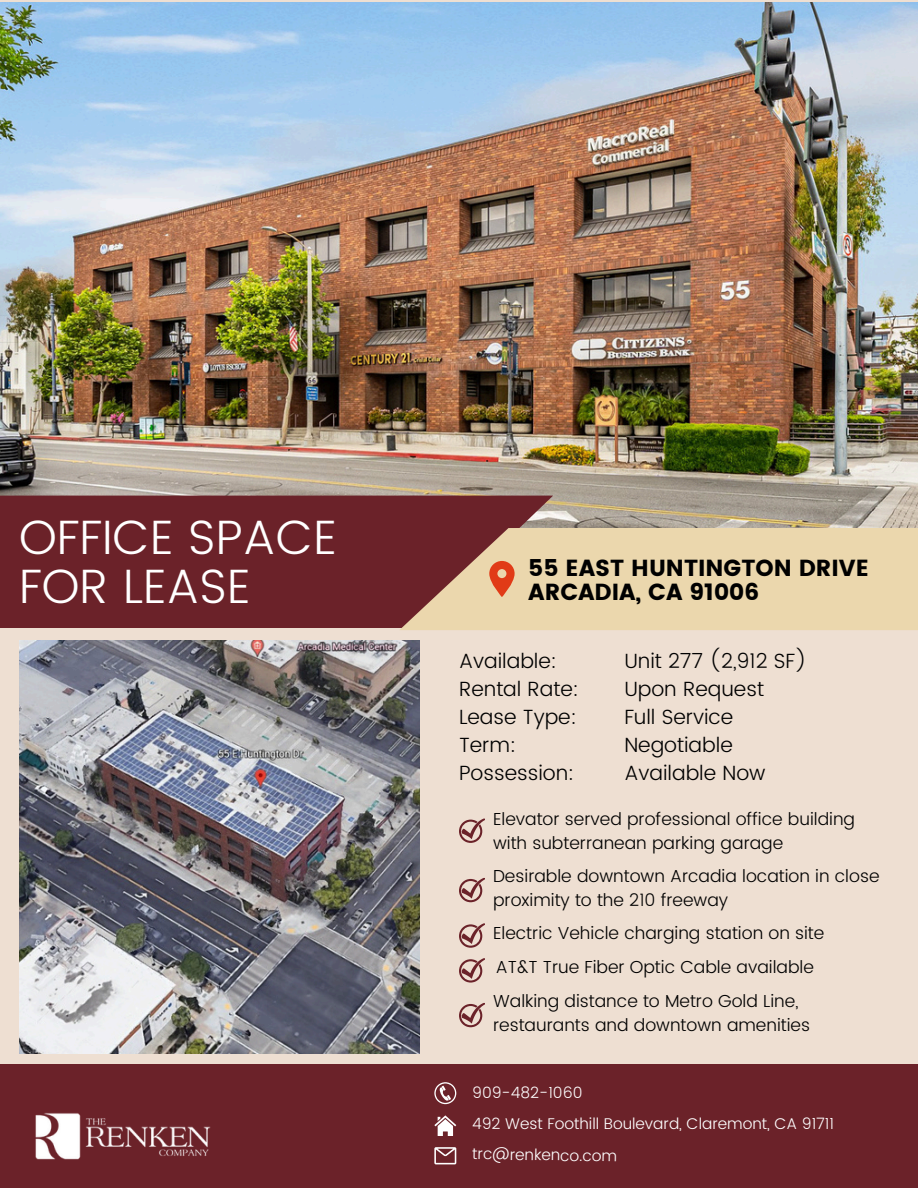
<style>
.page{position:relative;width:918px;height:1188px;background:#eedfd2}
.page>*{position:absolute;margin:0;border:0;box-sizing:border-box;transform-origin:0 0}
.t1{font:300 48.15px/49.2px "Poppins";color:#fff}
.t2{font:23.25px/23.7px "Poppins";color:#000}
.t3{font:300 20.55px/28.2px "Poppins";color:#000}
.t4{font:300 17.4px/23.7px "Poppins";color:#000}
.t5{font:300 15.45px "Poppins";color:#fff}
</style>
<div class="page">
<img style="left:0;top:3px;width:918px;height:525px">
<div style="left:0;top:1064px;width:918px;height:124px;background:#6b2229"></div>
<div style="left:0;top:496px;width:553px;height:132px;background:#6b2229"></div>
<svg style="left:399px;top:528px;width:519px;height:102px;background:#ddc39e"></svg>
<svg style="left:459px;top:878px;width:26px;height:24px"></svg>
<svg style="left:459px;top:923px;width:26px;height:25px"></svg>
<svg style="left:459px;top:958px;width:26px;height:25px"></svg>
<svg style="left:434px;top:1115px;width:22px;height:21px"></svg>
<svg style="left:434px;top:1147px;width:22px;height:17px"></svg>
<svg style="left:434px;top:1082px;width:22px;height:22px"></svg>
<img style="left:19px;top:640px;width:401px;height:413px">
<img style="left:35px;top:1112px;width:176px;height:48px">
<svg style="left:489px;top:561px;width:26px;height:36px"></svg>
<svg style="left:459px;top:818px;width:26px;height:25px"></svg>
<svg style="left:459px;top:1003px;width:26px;height:24px"></svg>
<h2 class="t1" style="left:19px;top:513px;width:319px">OFFICE SPACE<br>FOR LEASE</h2>
<h4 class="t2" style="left:528px;top:556px;width:342px">55 EAST HUNTINGTON DRIVE<br>ARCADIA, CA 91006</h4>
<p class="t3" style="left:459px;top:647px;width:122px">Available:<br>Rental Rate:<br>Lease Type:<br>Term:<br>Possession:</p>
<p class="t3" style="left:624px;top:647px;width:184px">Unit 277 (2,912 SF)<br>Upon Request<br>Full Service<br>Negotiable<br>Available Now</p>
<p class="t4" style="left:493px;top:807px;width:364px">Elevator served professional office building with subterranean parking garage</p>
<h3 class="t4" style="left:493px;top:864px;width:388px">Desirable downtown Arcadia location in close proximity to the 210 freeway</h3>
<p class="t4" style="left:493px;top:922px;width:333px">Electric Vehicle charging station on site</p>
<h3 class="t4" style="left:496px;top:956px;width:319px">AT&amp;T True Fiber Optic Cable available</h3>
<h4 class="t4" style="left:493px;top:989px;width:319px">Walking distance to Metro Gold Line, restaurants and downtown amenities</h4>
<h4 class="t5" style="left:472px;top:1084px;width:112px">909-482-1060</h4>
<h4 class="t5" style="left:472px;top:1114px;width:363px">492 West Foothill Boulevard, Claremont, CA 91711</h4>
<p class="t5" style="left:473px;top:1145px;width:146px;rotate:1deg">trc@renkenco.com</p>
</div>
